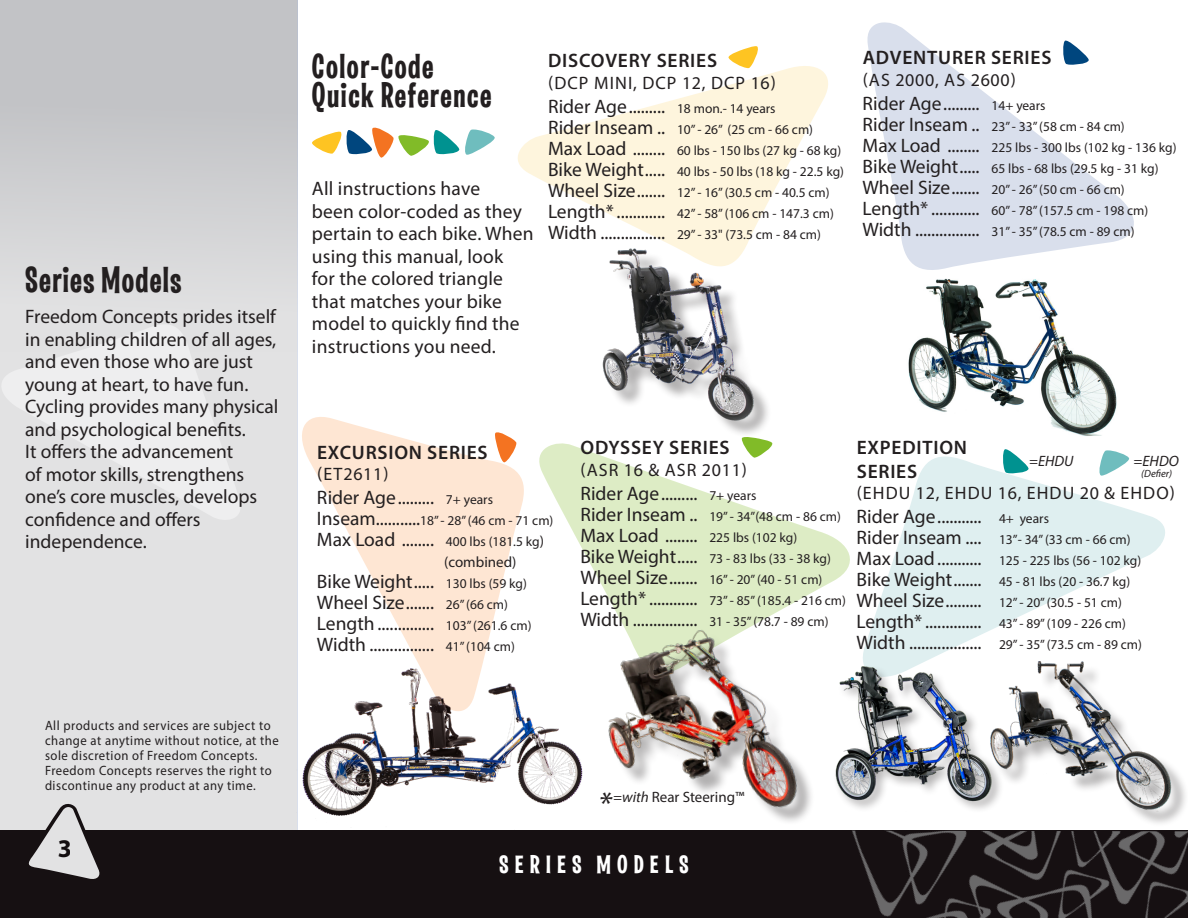
<style>
.page{position:relative;width:1188px;height:918px;background:#fff}
.page>*{position:absolute;margin:0;border:0;box-sizing:border-box;transform-origin:0 0}
._1_Header{font:37.5px "Las Vegas Jackpot";letter-spacing:.03em;color:#231f20}
._1_SideBar_header{font:36px/28.5px "Las Vegas Jackpot";letter-spacing:.04em;color:#231f20}
._1_Spec_Copy{font:italic 33px "Myriad Pro";color:#231f20}
._1_Navigation{font:25.95px "Las Vegas Jackpot";letter-spacing:.215em;color:#fff;scale:1.08 1}
.t1{font:700 25.5px "Myriad Pro";color:#161012}
._1_Spec_Copy-2{font:19.5px "Myriad Pro";color:#231f20}
._1_BodyCopy{font:19.5px/22.5px "Myriad Pro";color:#231f20}
._1_SideBar_header-2{font:19.5px/22.5px "Myriad Pro";letter-spacing:.01em;color:#231f20}
._1_Spec1{font:600 19.5px "Myriad Pro";letter-spacing:.04em;color:#231f20}
._1_Spec2{font:18px "Myriad Pro";letter-spacing:.06em;color:#231f20}
._1_Spec2-2{font:18px "Myriad Pro";letter-spacing:.04em;color:#231f20}
._1_Spec_Copy-3{font:15px "Myriad Pro";color:#231f20}
._1_Spec_Copy-4{font:italic 15px "Myriad Pro";color:#231f20}
._1_Spec_Copy-5{font:13.5px "Myriad Pro";color:#231f20}
._1_BodyCopy-2{font:13.5px/15px "Myriad Pro";letter-spacing:.04em;color:#231f20;scale:.94 1}
._1_Spec_Copy-6{font:italic 10.5px "Myriad Pro";color:#231f20}
.s1{font-size:13.5px}
.s2{font-size:19.5px}
.s3{font-size:15px}
.s4{font-style:italic}
</style>
<div class="page">
<div style="left:0;top:0;width:296px;height:887px;background:#e2e2e3"></div>
<div style="left:0;top:0;width:298px;height:352px;background:linear-gradient(to bottom,#bbbcbf,#e2e2e3)"></div>
<svg style="left:728px;top:46px;width:30px;height:13px"></svg>
<svg style="left:0;top:316px;width:246px;height:204px"></svg>
<svg style="left:518px;top:59px;width:310px;height:169px;fill:#fef5dd"></svg>
<svg style="left:867px;top:22px;width:267px;height:227px;fill:#d9dfec"></svg>
<svg style="left:863px;top:456px;width:302px;height:205px;fill:#dfeff0"></svg>
<svg style="left:539px;top:441px;width:311px;height:166px;fill:#ddecc5"></svg>
<svg style="left:296px;top:410px;width:228px;height:231px;fill:#fee6d3"></svg>
<img style="left:602px;top:228px;width:166px;height:213px">
<img style="left:904px;top:249px;width:213px;height:187px">
<div style="left:0;top:830px;width:1188px;height:88px;background:#161012"></div>
<img style="left:852px;top:830px;width:336px;height:88px">
<img style="left:296px;top:641px;width:285px;height:189px">
<svg style="left:312px;top:127px;width:183px;height:31px"></svg>
<svg style="left:1062px;top:40px;width:28px;height:25px"></svg>
<svg style="left:1002px;top:449px;width:27px;height:24px"></svg>
<svg style="left:1097px;top:450px;width:32px;height:27px"></svg>
<img style="left:581px;top:607px;width:229px;height:215px">
<img style="left:835px;top:661px;width:137px;height:148px">
<img style="left:972px;top:661px;width:214px;height:162px">
<svg style="left:28px;top:804px;width:72px;height:75px"></svg>
<p class="_1_Header" style="left:25px;top:259px;width:158px">Series Models</p>
<p class="_1_BodyCopy" style="left:25px;top:305px;width:255px">Freedom Concepts prides itself in enabling children of all ages, and even those who are just young at heart, to have fun.<br>Cycling provides many physical and psychological benefits.<br>It offers the advancement<br>of motor skills, strengthens one’s core muscles, develops confidence and offers independence.</p>
<p class="_1_BodyCopy-2" style="left:45px;top:718px;width:250px">All products and services are subject to change at anytime without notice, at the sole discretion of Freedom Concepts.<br>Freedom Concepts reserves the right to discontinue any product at any time.</p>
<h3 class="t1" style="left:57px;top:832px;width:16px">3</h3>
<p class="_1_SideBar_header" style="left:312px;top:52px;width:181px">Color-Code<br>Quick Reference</p>
<p class="_1_SideBar_header-2" style="left:312px;top:177px;width:223px">All instructions have<br>been color-coded as they pertain to each bike. When using this manual, look<br>for the colored triangle that matches your bike model to quickly find the instructions you need.</p>
<p class="_1_Spec1" style="left:548px;top:48px;width:170px">DISCOVERY SERIES</p>
<p class="_1_Spec2" style="left:548px;top:72px;width:229px">(DCP MINI, DCP 12, DCP 16)</p>
<p class="_1_Spec_Copy-2" style="left:548px;top:94px;width:229px">Rider Age......... <span class="s1">18 mon.- 14 years</span></p>
<p class="_1_Spec_Copy-5" style="left:548px;top:121px;width:267px"><span class="s2">Rider Inseam ..</span> 10” - 26” (25 cm - 66 cm)</p>
<p class="_1_Spec_Copy-5" style="left:548px;top:142px;width:295px"><span class="s2">Max Load ........</span> 60 lbs - 150 lbs (27 kg - 68 kg)</p>
<p class="_1_Spec_Copy-5" style="left:548px;top:163px;width:298px"><span class="s2">Bike Weight.....</span> 40 lbs - 50 lbs (18 kg - 22.5 kg)</p>
<p class="_1_Spec_Copy-5" style="left:548px;top:184px;width:283px"><span class="s2">Wheel Size.......</span> 12” - 16” (30.5 cm - 40.5 cm)</p>
<p class="_1_Spec_Copy-5" style="left:548px;top:205px;width:287px"><span class="s2">Length* ............</span> 42” - 58” (106 cm - 147.3 cm)</p>
<p class="_1_Spec_Copy-2" style="left:548px;top:220px;width:274px">Width ................ <span class="s1">29” - 33" (73.5 cm - 84 cm)</span></p>
<p class="_1_Spec1" style="left:863px;top:45px;width:190px">ADVENTURER SERIES</p>
<p class="_1_Spec2-2" style="left:863px;top:69px;width:155px">(AS 2000, AS 2600)</p>
<p class="_1_Spec_Copy-2" style="left:863px;top:91px;width:185px">Rider Age......... <span class="s1">14+ years</span></p>
<p class="_1_Spec_Copy-5" style="left:863px;top:118px;width:264px"><span class="s2">Rider Inseam ..</span> 23” - 33” (58 cm - 84 cm)</p>
<p class="_1_Spec_Copy-5" style="left:863px;top:139px;width:316px"><span class="s2">Max Load ........</span> 225 lbs - 300 lbs (102 kg - 136 kg)</p>
<p class="_1_Spec_Copy-5" style="left:863px;top:160px;width:298px"><span class="s2">Bike Weight.....</span> 65 lbs - 68 lbs (29.5 kg - 31 kg)</p>
<p class="_1_Spec_Copy-5" style="left:863px;top:181px;width:264px"><span class="s2">Wheel Size.......</span> 20” - 26” (50 cm - 66 cm)</p>
<p class="_1_Spec_Copy-5" style="left:863px;top:202px;width:287px"><span class="s2">Length* ............</span> 60” - 78” (157.5 cm - 198 cm)</p>
<p class="_1_Spec_Copy-2" style="left:863px;top:217px;width:273px">Width ................ <span class="s1">31” - 35” (78.5 cm - 89 cm)</span></p>
<p class="_1_Spec1" style="left:317px;top:440px;width:172px">EXCURSION SERIES</p>
<p class="_1_Spec2" style="left:317px;top:463px;width:73px">(ET2611)</p>
<p class="_1_Spec_Copy-2" style="left:317px;top:486px;width:178px">Rider Age......... <span class="s1">7+ years</span></p>
<p class="_1_Spec_Copy-5" style="left:317px;top:512px;width:238px"><span class="s2">Inseam...........</span>18” - 28” (46 cm - 71 cm)</p>
<p class="_1_Spec_Copy-2" style="left:317px;top:528px;width:229px">Max Load ........ <span class="s1">400 lbs (181.5 kg</span><span class="s3">)</span></p>
<p class="_1_Spec_Copy-3" style="left:444px;top:553px;width:74px">(combined)</p>
<p class="_1_Spec_Copy-2" style="left:317px;top:570px;width:211px">Bike Weight..... <span class="s1">130 lbs (59 kg)</span></p>
<p class="_1_Spec_Copy-2" style="left:317px;top:591px;width:193px">Wheel Size....... <span class="s1">26” (66 cm)</span></p>
<p class="_1_Spec_Copy-2" style="left:317px;top:612px;width:216px">Length .............. <span class="s1">103” (261.6 cm)</span></p>
<p class="_1_Spec_Copy-2" style="left:317px;top:633px;width:199px">Width ................ <span class="s1">41” (104 cm)</span></p>
<p class="_1_Spec1" style="left:581px;top:435px;width:151px">ODYSSEY SERIES</p>
<p class="_1_Spec2" style="left:581px;top:459px;width:168px">(ASR 16 &amp; ASR 2011)</p>
<p class="_1_Spec_Copy-2" style="left:580px;top:481px;width:178px">Rider Age......... <span class="s1">7+ years</span></p>
<p class="_1_Spec_Copy-5" style="left:580px;top:508px;width:262px"><span class="s2">Rider Inseam ..</span> 19” - 34”(48 cm - 86 cm)</p>
<p class="_1_Spec_Copy-2" style="left:580px;top:523px;width:218px">Max Load ........ <span class="s1">225 lbs (102 kg)</span></p>
<p class="_1_Spec_Copy-5" style="left:580px;top:550px;width:252px"><span class="s2">Bike Weight.....</span> 73 - 83 lbs (33 - 38 kg)</p>
<p class="_1_Spec_Copy-2" style="left:580px;top:565px;width:244px">Wheel Size....... <span class="s1">16” - 20” (40 - 51 cm)</span></p>
<p class="_1_Spec_Copy-5" style="left:580px;top:592px;width:267px"><span class="s2">Length* ............</span> 73” - 85” (185.4 - 216 cm)</p>
<p class="_1_Spec_Copy-2" style="left:580px;top:607px;width:250px">Width ................ <span class="s1">31 - 35” (78.7 - 89 cm)</span></p>
<p class="_1_Spec1" style="left:857px;top:436px;width:112px">EXPEDITION</p>
<p class="_1_Spec1" style="left:857px;top:459px;width:62px">SERIES</p>
<p class="_1_Spec2" style="left:857px;top:482px;width:320px">(EHDU 12, EHDU 16, EHDU 20 &amp; EHDO)</p>
<p class="_1_Spec_Copy-2" style="left:857px;top:505px;width:194px">Rider Age........... <span class="s1">4+ years</span></p>
<p class="_1_Spec_Copy-5" style="left:857px;top:532px;width:276px"><span class="s2">Rider Inseam ....</span> 13”- 34” (33 cm - 66 cm)</p>
<p class="_1_Spec_Copy-5" style="left:857px;top:553px;width:286px"><span class="s2">Max Load...........</span> 125 - 225 lbs (56 - 102 kg)</p>
<p class="_1_Spec_Copy-5" style="left:857px;top:574px;width:275px"><span class="s2">Bike Weight.......</span> 45 - 81 lbs (20 - 36.7 kg)</p>
<p class="_1_Spec_Copy-2" style="left:857px;top:589px;width:267px">Wheel Size......... <span class="s1">12” - 20” (30.5 - 51 cm)</span></p>
<p class="_1_Spec_Copy-2" style="left:857px;top:610px;width:271px">Length* .............. <span class="s1">43” - 89” (109 - 226 cm)</span></p>
<p class="_1_Spec_Copy-2" style="left:857px;top:631px;width:287px">Width .................. <span class="s1">29” - 35” (73.5 cm - 89 cm)</span></p>
<p class="_1_Spec_Copy-4" style="left:1029px;top:452px;width:46px">=EHDU</p>
<p class="_1_Spec_Copy-4" style="left:1134px;top:452px;width:47px">=EHDO</p>
<p class="_1_Spec_Copy-6" style="left:1141px;top:467px;width:32px">(Defier)</p>
<p class="_1_Spec_Copy" style="left:598px;top:783px;width:15px">*</p>
<p class="_1_Spec_Copy-3" style="left:613px;top:788px;width:133px"><span class="s4">=with</span> Rear Steering™</p>
<p class="_1_Navigation" style="left:499px;top:850px;width:177px">SERIES MODELS</p>
</div>
